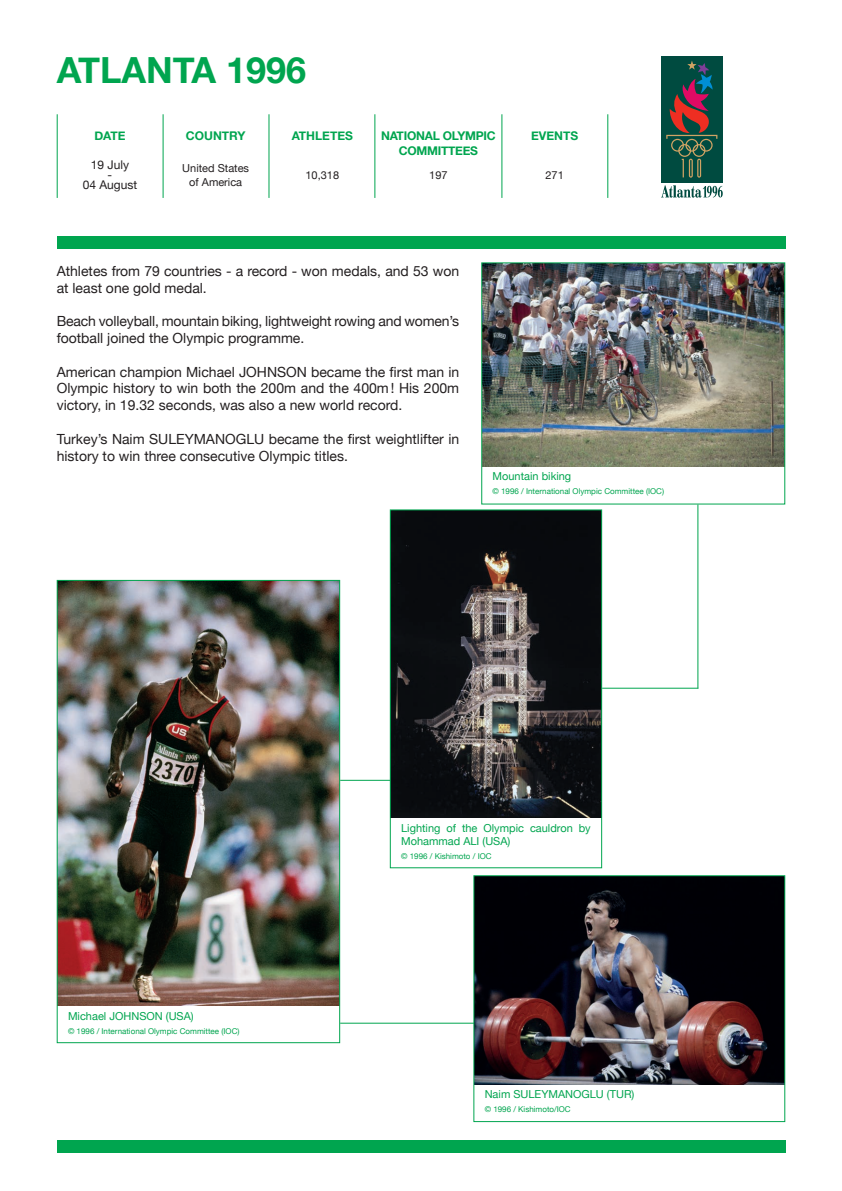
<style>
.page{position:relative;width:842px;height:1191px;background:#fff}
.page>*{position:absolute;margin:0;border:0;box-sizing:border-box;transform-origin:0 0}
.t1{font:700 36px "Helvetica Neue";color:#00a54f}
.t2{font:14px/16.8px "Helvetica Neue";color:#231f20}
.t3{font:700 12px "Helvetica Neue";letter-spacing:-.02em;color:#00a54f}
.t4{font:700 12px "Helvetica Neue";color:#00a54f}
.t5{font:12px/10px "Helvetica Neue";color:#231f20;text-align:center}
.t6{font:11px/13.2px "Helvetica Neue";color:#00a54f}
.t7{font:11px/13.2px "Helvetica Neue";color:#231f20;text-align:center}
.t8{font:8px "Helvetica Neue";color:#00a54f}
</style>
<div class="page">
<div style="left:57px;top:236px;width:728px;height:12px;background:#00a54f"></div>
<div style="left:57px;top:1140px;width:728px;height:12px;background:#00a54f"></div>
<hr style="left:163px;top:114px;width:1px;height:84px;background:#00a54f">
<hr style="left:57px;top:114px;width:1px;height:84px;background:#00a54f">
<hr style="left:268px;top:114px;width:1px;height:84px;background:#00a54f">
<hr style="left:697px;top:504px;width:1px;height:184px;background:#00a54f">
<hr style="left:602px;top:687px;width:96px;height:1px;background:#00a54f">
<hr style="left:340px;top:1022px;width:155px;height:1px;background:#00a54f">
<hr style="left:340px;top:780px;width:96px;height:1px;background:#00a54f">
<img style="left:56px;top:579px;width:285px;height:464px">
<img style="left:481px;top:262px;width:305px;height:243px">
<svg style="left:389px;top:509px;width:214px;height:359px;background:#444646"></svg>
<img style="left:473px;top:875px;width:313px;height:247px">
<hr style="left:374px;top:114px;width:1px;height:84px;background:#00a54f">
<div style="left:661px;top:56px;width:62px;height:126px;background:#004b40"></div>
<svg style="left:661px;top:185px;width:62px;height:13px"></svg>
<svg style="left:666px;top:61px;width:51px;height:117px"></svg>
<hr style="left:607px;top:114px;width:1px;height:84px;background:#00a54f">
<hr style="left:501px;top:114px;width:1px;height:84px;background:#00a54f">
<h1 class="t1" style="left:57px;top:42px;width:251px">ATLANTA 1996</h1>
<p class="t3" style="left:94px;top:127px;width:33px">DATE</p>
<p class="t4" style="left:186px;top:127px;width:61px">COUNTRY</p>
<p class="t4" style="left:292px;top:127px;width:63px">ATHLETES</p>
<p class="t5" style="left:83px;top:161px;width:56px">19 July<br>-<br>04 August</p>
<p class="t7" style="left:305px;top:169px;width:35px">10,318</p>
<p class="t7" style="left:182px;top:162px;width:68px">United States of America</p>
<p class="t3" style="left:381px;top:127px;width:116px">NATIONAL OLYMPIC</p>
<p class="t3" style="left:531px;top:127px;width:49px">EVENTS</p>
<p class="t3" style="left:399px;top:141px;width:81px">COMMITTEES</p>
<p class="t7" style="left:429px;top:169px;width:20px">197</p>
<p class="t7" style="left:545px;top:169px;width:20px">271</p>
<p class="t2" style="left:57px;top:263px;width:404px">Athletes from 79 countries - a record - won medals, and 53 won at least one gold medal.</p>
<p class="t2" style="left:57px;top:313px;width:404px">Beach volleyball, mountain biking, lightweight rowing and women’s football joined the Olympic programme.</p>
<p class="t2" style="left:57px;top:364px;width:404px;text-align:justify">American champion Michael JOHNSON became the first man in Olympic history to win both the 200m and the 400m! His 200m victory, in 19.32 seconds, was also a new world record.</p>
<p class="t2" style="left:57px;top:431px;width:404px">Turkey’s Naim SULEYMANOGLU became the first weightlifter in history to win three consecutive Olympic titles.</p>
<p class="t6" style="left:493px;top:470px;width:80px">Mountain biking</p>
<p class="t8" style="left:493px;top:485px;width:173px">© 1996 / International Olympic Committee (IOC)</p>
<p class="t6" style="left:68px;top:1009px;width:127px">Michael JOHNSON (USA)</p>
<p class="t8" style="left:68px;top:1025px;width:173px">© 1996 / International Olympic Committee (IOC)</p>
<p class="t6" style="left:401px;top:821px;width:191px">Lighting of the Olympic cauldron by<br>Mohammad ALI (USA)</p>
<p class="t8" style="left:401px;top:850px;width:92px">© 1996 / Kishimoto / IOC</p>
<p class="t6" style="left:485px;top:1088px;width:151px">Naim SULEYMANOGLU (TUR)</p>
<p class="t8" style="left:485px;top:1103px;width:87px">© 1996 / Kishimoto/IOC</p>
</div>
